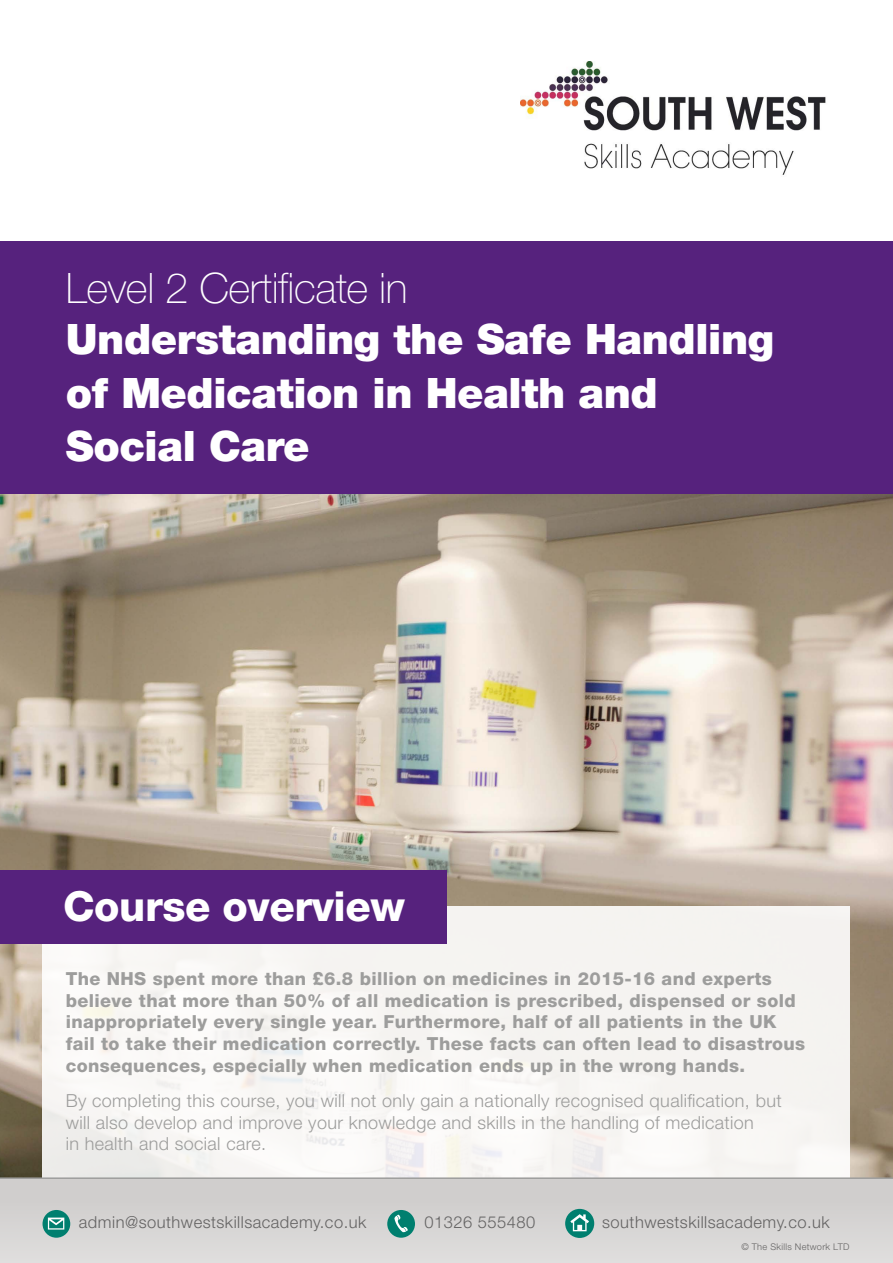
<style>
.page{position:relative;width:893px;height:1263px;background:#fff}
.page>*{position:absolute;margin:0;border:0;box-sizing:border-box;transform-origin:0 0}
.t1{font:900 42px/53.8px "Helvetica Neue LT Pro";letter-spacing:-.01em;color:#fff}
.t2{font:100 42px "Helvetica Neue LT Pro";letter-spacing:-.01em;color:#fff}
.t3{font:800 41.55px "Helvetica Neue LT Pro";letter-spacing:-.01em;color:#fff}
.t4{font:800 18px/21.6px "Helvetica Neue LT Pro";letter-spacing:.02em;color:#9d9d9c}
.t5{font:300 18px/21.6px "Helvetica Neue LT Pro";letter-spacing:.02em;color:#9d9d9c}
.t6{font:300 16.5px "Helvetica Neue LT Pro";letter-spacing:.03em;color:#646363}
.t7{font:300 9.3px "Helvetica Neue LT Pro";letter-spacing:.03em;color:#646363}
</style>
<div class="page">
<img style="left:0;top:493px;width:893px;height:684px">
<div style="left:0;top:1178px;width:893px;height:85px;background:#d0cecd"></div>
<div style="left:0;top:241px;width:893px;height:252px;background:#56227d"></div>
<div style="left:43px;top:906px;width:807px;height:271px;background:#f6f4f2"></div>
<div style="left:0;top:870px;width:446px;height:74px;background:#56227d"></div>
<hr style="left:0;top:1177px;width:893px;height:2px;background:#9d9d9c">
<img style="left:521px;top:62px;width:305px;height:113px">
<div style="left:387px;top:1210px;width:28px;height:28px;background:#007f6f;border-radius:50%"></div>
<svg style="left:394px;top:1215px;width:14px;height:17px"></svg>
<div style="left:43px;top:1210px;width:27px;height:28px;background:#007f6f;border-radius:50%"></div>
<svg style="left:48px;top:1217px;width:16px;height:12px"></svg>
<div style="left:565px;top:1209px;width:29px;height:29px;background:#007f6f;border-radius:50%"></div>
<svg style="left:570px;top:1214px;width:19px;height:17px"></svg>
<h1 class="t2" style="left:66px;top:264px;width:343px">Level 2 Certificate in</h1>
<h1 class="t1" style="left:66px;top:312px;width:710px">Understanding the Safe Handling of Medication in Health and<br>Social Care</h1>
<h2 class="t3" style="left:63px;top:881px;width:343px">Course overview</h2>
<p class="t4" style="left:66px;top:968px;width:741px">The NHS spent more than £6.8 billion on medicines in 2015-16 and experts believe that more than 50% of all medication is prescribed, dispensed or sold inappropriately every single year. Furthermore, half of all patients in the UK fail to take their medication correctly. These facts can often lead to disastrous consequences, especially when medication ends up in the wrong hands.</p>
<p class="t5" style="left:66px;top:1090px;width:717px">By completing this course, you will not only gain a nationally recognised qualification, but will also develop and improve your knowledge and skills in the handling of medication<br>in health and social care.</p>
<p class="t6" style="left:79px;top:1212px;width:289px">admin@southwestskillsacademy.co.uk</p>
<p class="t6" style="left:424px;top:1212px;width:112px">01326 555480</p>
<p class="t6" style="left:602px;top:1212px;width:229px">southwestskillsacademy.co.uk</p>
<p class="t7" style="left:741px;top:1241px;width:110px">© The Skills Network LTD</p>
</div>
